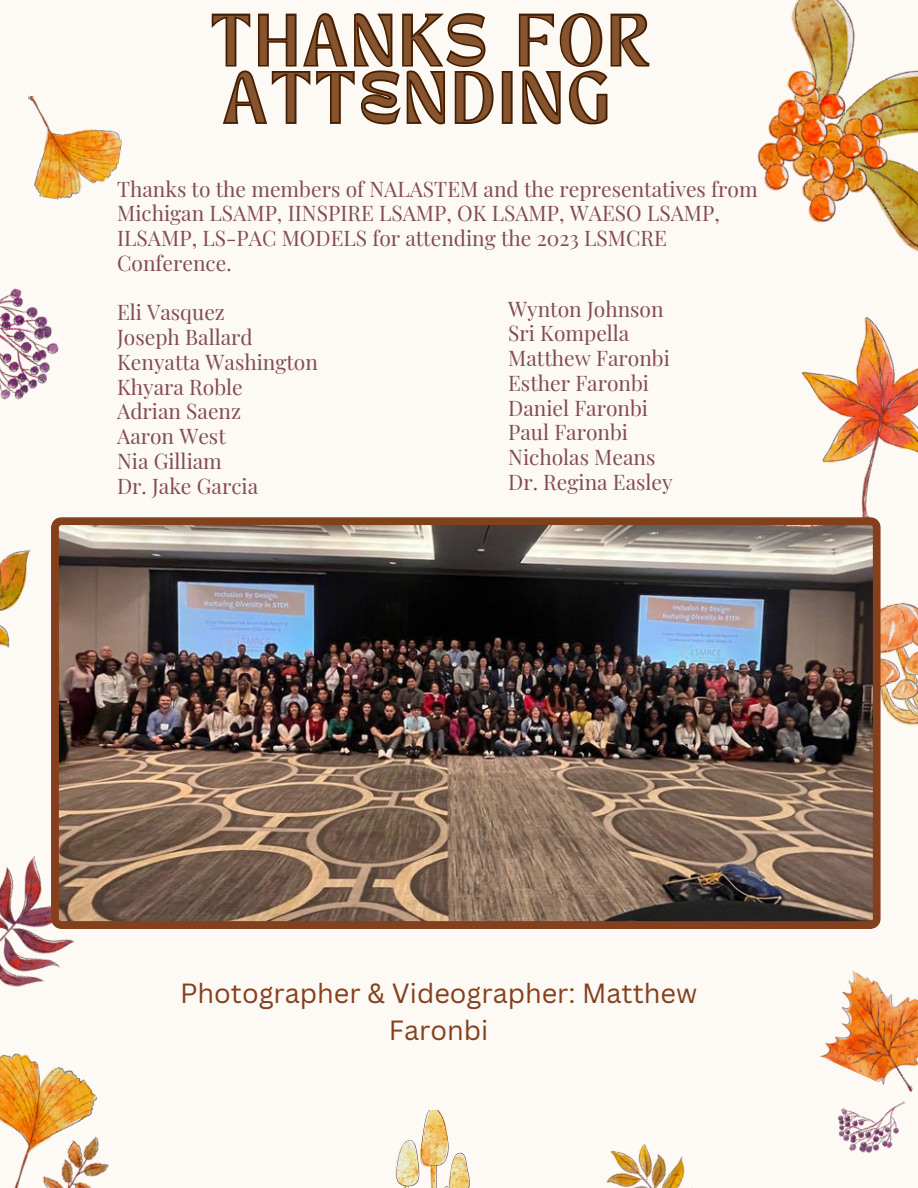
<style>
.page{position:relative;width:918px;height:1188px;background:#fdf9f4}
.page>*{position:absolute;margin:0;border:0;box-sizing:border-box;transform-origin:0 0}
.t1{font:49.2px/57.3px "TANMERINGUE";letter-spacing:.13em;color:#865530}
.t2{font:27px/37.2px "Canva Sans";color:#84401d;text-align:center}
.t3{font:21px/24.8px "Playfair Display";color:#824c51}
</style>
<div class="page">
<img style="left:757px;top:0;width:161px;height:252px">
<img style="left:820px;top:971px;width:98px;height:104px">
<img style="left:881px;top:602px;width:37px;height:124px">
<img style="left:395px;top:1110px;width:74px;height:78px">
<img style="left:0;top:288px;width:59px;height:112px">
<img style="left:837px;top:1075px;width:76px;height:78px">
<img style="left:606px;top:1144px;width:87px;height:44px">
<img style="left:0;top:856px;width:74px;height:131px">
<img style="left:0;top:549px;width:31px;height:99px">
<img style="left:0;top:1053px;width:109px;height:135px">
<img style="left:28px;top:95px;width:94px;height:105px">
<img style="left:801px;top:316px;width:117px;height:201px">
<svg style="left:211px;top:13px;width:439px;height:112px"></svg>
<img style="left:51px;top:517px;width:830px;height:412px">
<p class="t1" style="left:212px;top:20px;width:437px">THANKS FOR<br>ATTENDING</p>
<p class="t3" style="left:117px;top:175px;width:642px">Thanks to the members of NALASTEM and the representatives from Michigan LSAMP, IINSPIRE LSAMP, OK LSAMP, WAESO LSAMP, ILSAMP, LS-PAC MODELS for attending the 2023 LSMCRE Conference.</p>
<p class="t3" style="left:117px;top:299px;width:109px">Eli Vasquez</p>
<p class="t3" style="left:117px;top:324px;width:137px">Joseph Ballard</p>
<p class="t3" style="left:117px;top:349px;width:202px">Kenyatta Washington</p>
<p class="t3" style="left:117px;top:373px;width:127px">Khyara Roble</p>
<p class="t3" style="left:117px;top:398px;width:126px">Adrian Saenz</p>
<p class="t3" style="left:117px;top:423px;width:110px">Aaron West</p>
<p class="t3" style="left:117px;top:448px;width:106px">Nia Gilliam</p>
<p class="t3" style="left:117px;top:472px;width:143px">Dr. Jake Garcia</p>
<p class="t3" style="left:508px;top:296px;width:157px">Wynton Johnson</p>
<p class="t3" style="left:508px;top:320px;width:123px">Sri Kompella</p>
<p class="t3" style="left:508px;top:345px;width:163px">Matthew Faronbi</p>
<p class="t3" style="left:508px;top:370px;width:142px">Esther Faronbi</p>
<p class="t3" style="left:508px;top:395px;width:141px">Daniel Faronbi</p>
<p class="t3" style="left:508px;top:419px;width:121px">Paul Faronbi</p>
<p class="t3" style="left:508px;top:444px;width:149px">Nicholas Means</p>
<p class="t3" style="left:508px;top:469px;width:166px">Dr. Regina Easley</p>
<p class="t2" style="left:180px;top:974px;width:519px">Photographer &amp; Videographer: Matthew<br>Faronbi</p>
</div>
